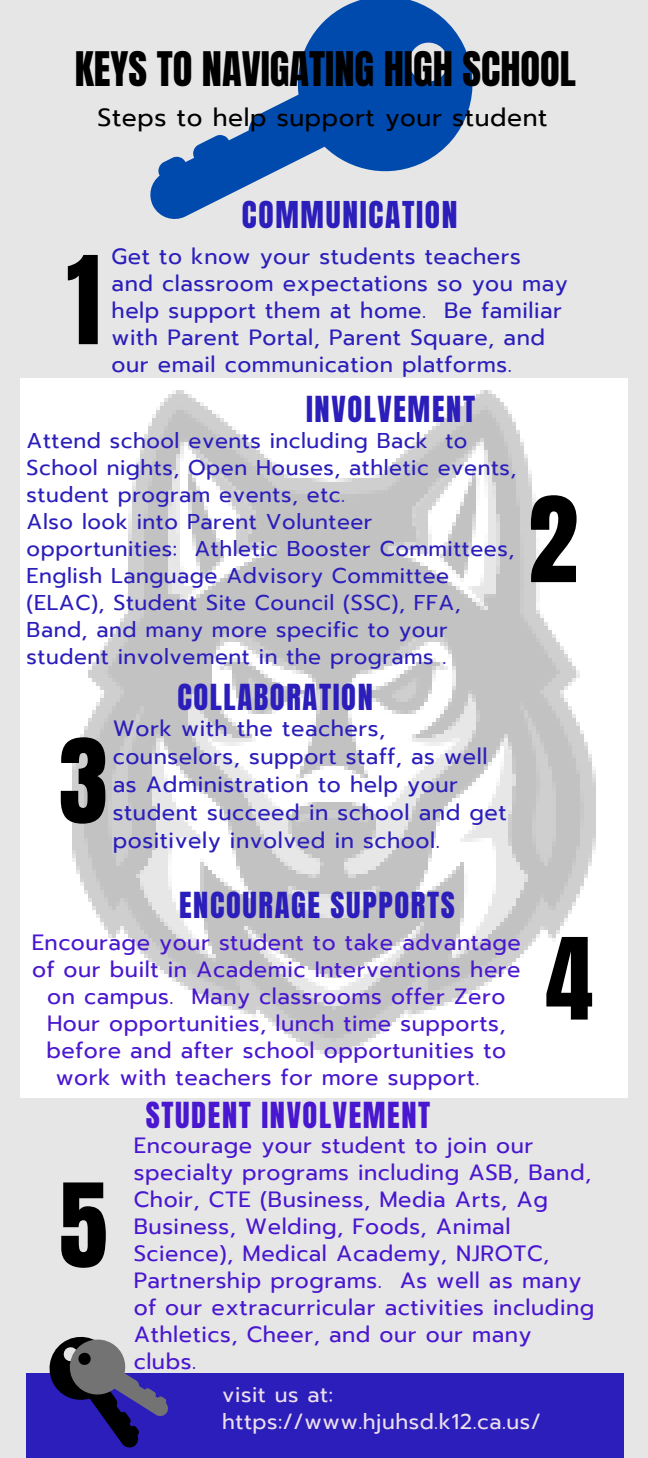
<style>
.page{position:relative;width:648px;height:1458px;background:#e6e6e6}
.page>*{position:absolute;margin:0;border:0;box-sizing:border-box;transform-origin:0 0}
.t1{font:103.73px "Anton";color:#000}
.t2{font:100.58px "Anton";color:#000}
.t3{font:99.23px "Anton";color:#000}
.t4{font:97.88px "Anton";color:#000}
.t5{font:96.08px "Anton";color:#000}
.t6{font:40.5px "Anton";color:#000}
.t7{font:31.5px "Anton";letter-spacing:.055em;color:#2b1eba}
.t8{font:30.6px "Anton";letter-spacing:.055em;color:#2b1eba}
.t9{font:30.6px "Anton";letter-spacing:.055em;color:#4917cf}
.t10{font:24.75px "Prompt";letter-spacing:.025em;color:#000}
.t11{font:22.05px/27px "Prompt";letter-spacing:.025em;color:#4917cf}
.t12{font:22.05px/27px "Prompt";letter-spacing:.025em;color:#2b1eba}
.t13{font:21.38px/27px "Prompt";letter-spacing:.025em;color:#2b1eba}
.t14{font:21.38px/27px "Prompt";letter-spacing:.025em;color:#ecdeeb}
</style>
<div class="page">
<svg style="left:150px;top:0;width:323px;height:219px"></svg>
<img style="left:20px;top:378px;width:608px;height:719px">
<div style="left:27px;top:1373px;width:597px;height:84px;background:#2b1eba"></div>
<svg style="left:49px;top:1336px;width:119px;height:112px"></svg>
<h3 class="t6" style="left:75px;top:40px;width:503px">KEYS TO NAVIGATING HIGH SCHOOL</h3>
<p class="t10" style="left:98px;top:99px;width:451px">Steps to help support your student</p>
<h1 class="t1" style="left:67px;top:226px;width:36px">1</h1>
<h3 class="t7" style="left:242px;top:192px;width:217px">COMMUNICATION</h3>
<p class="t12" style="left:112px;top:243px;width:458px">Get to know your students teachers<br>and classroom expectations so you may help support them at home. Be familiar with Parent Portal, Parent Square, and our email communication platforms.</p>
<h3 class="t8" style="left:306px;top:388px;width:171px">INVOLVEMENT</h3>
<p class="t13" style="left:27px;top:427px;width:491px">Attend school events including Back to School nights, Open Houses, athletic events, student program events, etc.<br>Also look into Parent Volunteer opportunities: Athletic Booster Committees, English Language Advisory Committee (ELAC), Student Site Council (SSC), FFA, Band, and many more specific to your student involvement in the programs .</p>
<h3 class="t8" style="left:177px;top:675px;width:197px">COLLABORATION</h3>
<h3 class="t3" style="left:59px;top:710px;width:50px">3</h3>
<p class="t12" style="left:113px;top:715px;width:396px;line-height:27.9px">Work with the teachers, counselors, support staff, as well as Administration to help your student succeed in school and get positively involved in school.</p>
<h2 class="t2" style="left:528px;top:468px;width:51px">2</h2>
<h3 class="t8" style="left:179px;top:883px;width:277px">ENCOURAGE SUPPORTS</h3>
<p class="t11" style="left:32px;top:929px;width:491px">Encourage your student to take advantage</p>
<p class="t11" style="left:32px;top:956px;width:490px">of our built in Academic Interventions here</p>
<p class="t11" style="left:47px;top:983px;width:460px">on campus. Many classrooms offer Zero</p>
<p class="t11" style="left:47px;top:1010px;width:460px">Hour opportunities, lunch time supports,</p>
<p class="t11" style="left:47px;top:1037px;width:461px">before and after school opportunities to</p>
<p class="t11" style="left:56px;top:1064px;width:425px">work with teachers for more support.</p>
<h3 class="t9" style="left:146px;top:1093px;width:286px">STUDENT INVOLVEMENT</h3>
<h3 class="t5" style="left:546px;top:910px;width:49px">4</h3>
<h3 class="t4" style="left:59px;top:1155px;width:50px">5</h3>
<p class="t11" style="left:134px;top:1132px;width:462px">Encourage your student to join our specialty programs including ASB, Band, Choir, CTE (Business, Media Arts, Ag Business, Welding, Foods, Animal Science), Medical Academy, NJROTC, Partnership programs. As well as many of our extracurricular activities including Athletics, Cheer, and our our many clubs.</p>
<p class="t14" style="left:222px;top:1382px;width:320px">visit us at: https://www.hjuhsd.k12.ca.us/</p>
</div>
